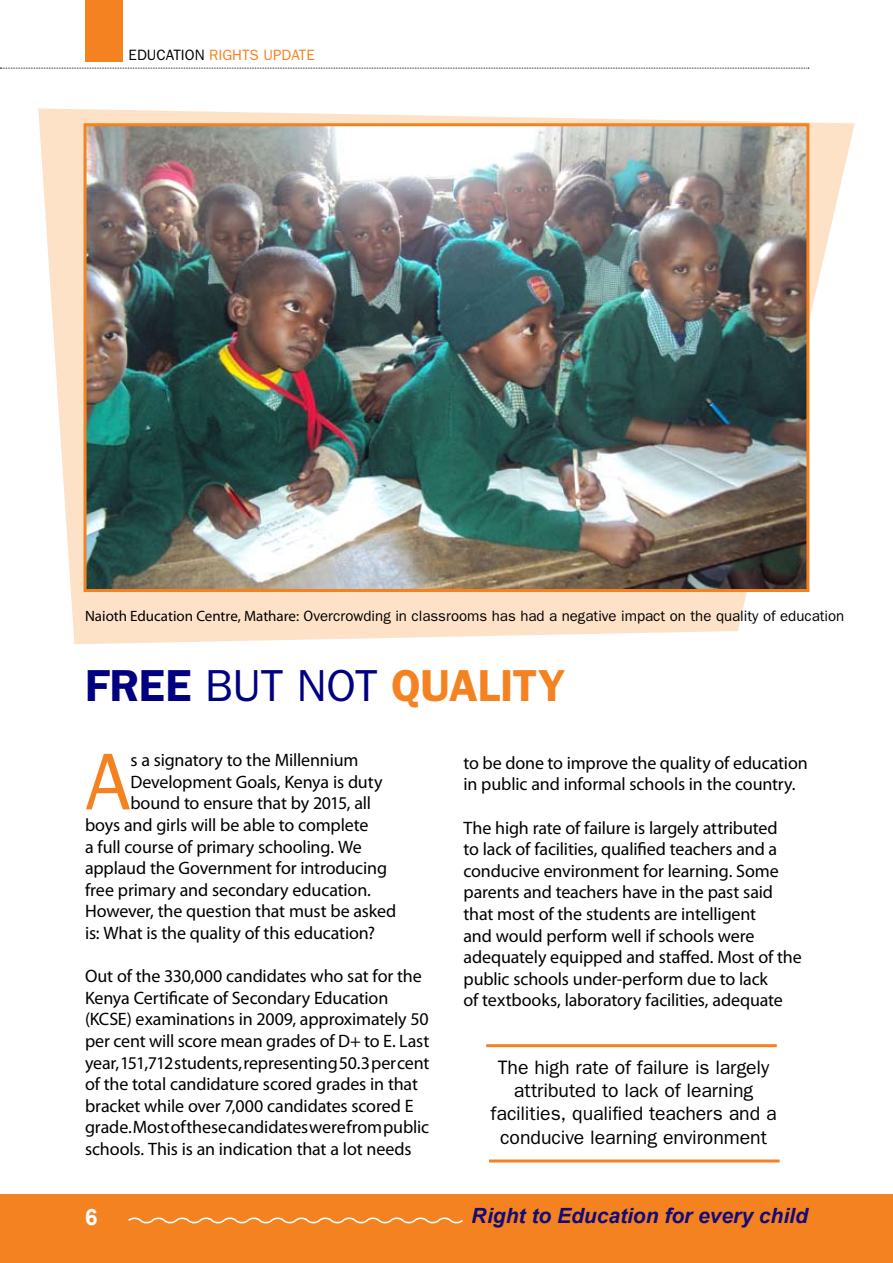
<style>
.page{position:relative;width:893px;height:1263px;background:#fff}
.page>*{position:absolute;margin:0;border:0;box-sizing:border-box;transform-origin:0 0}
.t1{font:81px "Franklin Gothic";color:#f58220}
.t2{font:600 45px "Franklin Gothic";letter-spacing:-.005em;color:#f58220}
.t3{font:700 22.5px "Arial";color:#fff}
.t4{font:italic 700 21px "Arial";color:#000080}
.t5{font:19.5px/23.4px "Franklin Gothic";letter-spacing:-.005em;color:#000;text-align:center}
.t6{font:18px/21.6px "Myriad Pro";letter-spacing:-.01em;color:#000}
.t7{font:15px "Franklin Gothic";color:#000}
.t8{font:15px "Franklin Gothic";color:#f58220}
.s1{color:#000}
.s2{font-family:"Myriad Pro"}
.s3{color:#000080}
.s4{font-weight:400;color:#000080}
</style>
<div class="page">
<div style="left:0;top:1195px;width:893px;height:68px;background:#f58220"></div>
<div style="left:85px;top:0;width:38px;height:62px;background:#f58220"></div>
<svg style="left:128px;top:1217px;width:335px;height:7px"></svg>
<svg style="left:0;top:68px;width:809px;height:1px"></svg>
<svg style="left:38px;top:108px;width:817px;height:536px;fill:#fee2c8"></svg>
<img style="left:88px;top:127px;width:717px;height:461px">
<div style="left:84px;top:123px;width:725px;height:469px;border:3px solid #f58220"></div>
<hr style="left:486px;top:1044px;width:291px;height:3px;background:#f58220">
<hr style="left:489px;top:1159px;width:291px;height:3px;background:#f58220">
<p class="t8" style="left:129px;top:47px;width:188px"><span class="s1">EDUCATION</span> RIGHTS UPDATE</p>
<p class="t7" style="left:85px;top:607px;width:761px"><span class="s2">Naioth Education Centre, Mathare:</span> Overcrowding in classrooms has had a negative impact on the quality of education</p>
<h2 class="t2" style="left:85px;top:659px;width:482px"><span class="s3">FREE</span> <span class="s4">BUT NOT</span> QUALITY</h2>
<h1 class="t1" style="left:85px;top:735px;width:47px">A</h1>
<p class="t6" style="left:130px;top:749px;width:230px">s a signatory to the Millennium</p>
<p class="t6" style="left:130px;top:771px;width:254px">Development Goals, Kenya is duty</p>
<p class="t6" style="left:130px;top:792px;width:242px">bound to ensure that by 2015, all</p>
<p class="t6" style="left:85px;top:814px;width:285px">boys and girls will be able to complete</p>
<p class="t6" style="left:85px;top:835px;width:278px">a full course of primary schooling. We</p>
<p class="t6" style="left:85px;top:857px;width:304px">applaud the Government for introducing</p>
<p class="t6" style="left:85px;top:879px;width:287px">free primary and secondary education.</p>
<p class="t6" style="left:85px;top:900px;width:313px">However, the question that must be asked</p>
<p class="t6" style="left:85px;top:922px;width:292px">is: What is the quality of this education?</p>
<p class="t6" style="left:85px;top:965px;width:346px">Out of the 330,000 candidates who sat for the Kenya Certificate of Secondary Education (KCSE) examinations in 2009, approximately 50 per cent will score mean grades of D+ to E. Last year, 151,712 students, representing 50.3 per cent of the total candidature scored grades in that bracket while over 7,000 candidates scored E grade. Most of these candidates were from public schools. This is an indication that a lot needs</p>
<p class="t6" style="left:463px;top:752px;width:346px">to be done to improve the quality of education in public and informal schools in the country.</p>
<p class="t6" style="left:463px;top:816px;width:340px">The high rate of failure is largely attributed<br>to lack of facilities, qualified teachers and a conducive environment for learning. Some parents and teachers have in the past said that most of the students are intelligent<br>and would perform well if schools were adequately equipped and staffed. Most of the public schools under-perform due to lack<br>of textbooks, laboratory facilities, adequate</p>
<p class="t5" style="left:490px;top:1055px;width:288px">The high rate of failure is largely attributed to lack of learning facilities, qualified teachers and a conducive learning environment</p>
<p class="t3" style="left:85px;top:1202px;width:14px">6</p>
<p class="t4" style="left:472px;top:1202px;width:338px">Right to Education for every child</p>
</div>
